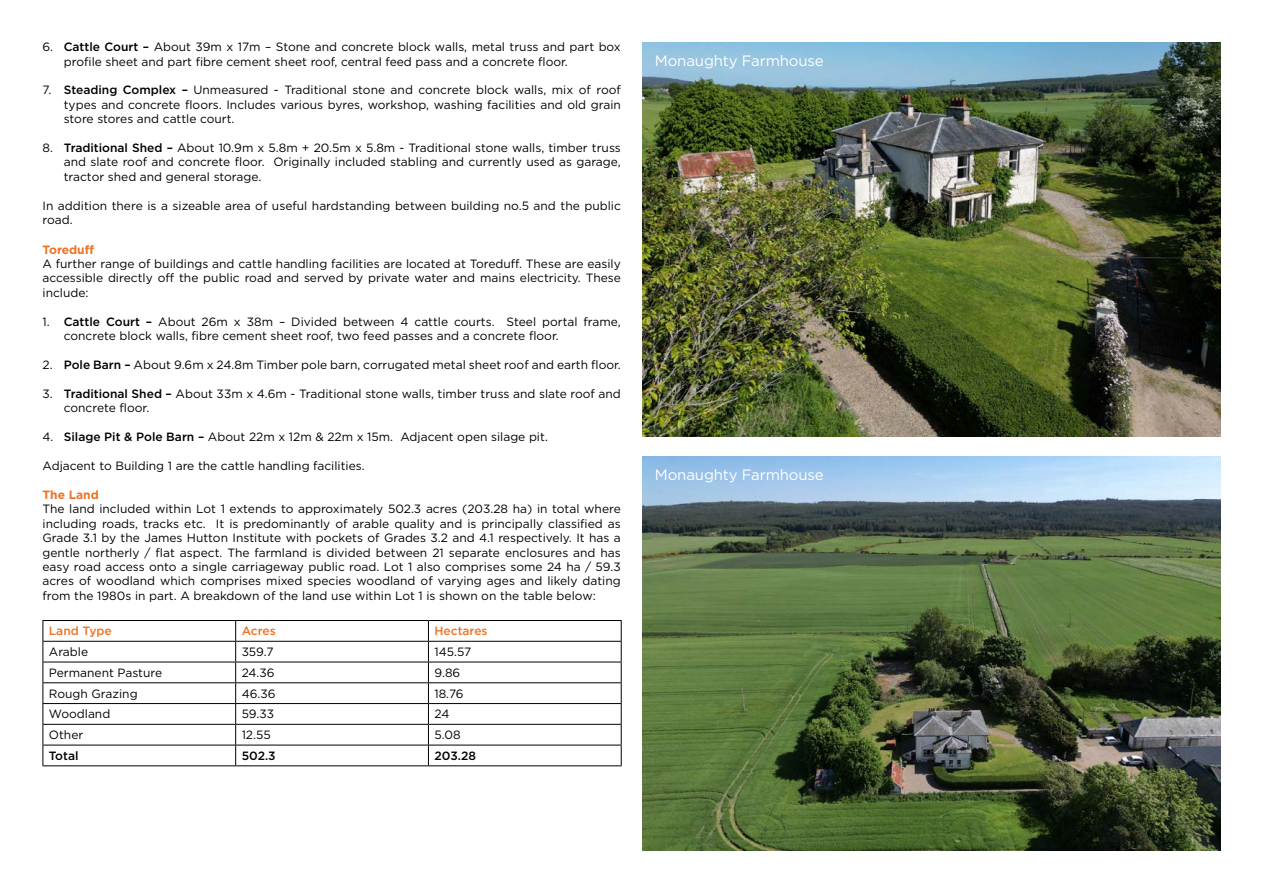
<style>
.page{position:relative;width:1263px;height:893px;background:#fff}
.page>*{position:absolute;margin:0;border:0;box-sizing:border-box;transform-origin:0 0}
.Body_Text{font:15px "Gotham HTF";letter-spacing:-.01em;color:#fff}
.Body_Text-2{font:12px/14.4px "Gotham HTF";color:#000}
.Body_Text-3{font:500 12px "Gotham HTF";color:#ec7326}
.Body_Text-4{font:500 12px "Gotham HTF";color:#000}
.Headings_Text{font:700 12px "Gotham HTF";color:#ec7326}
.s1{font-weight:500}
</style>
<div class="page">
<hr style="left:43px;top:620px;width:193px;height:1px;background:#000">
<hr style="left:236px;top:620px;width:192px;height:1px;background:#000">
<hr style="left:428px;top:620px;width:194px;height:1px;background:#000">
<hr style="left:43px;top:641px;width:193px;height:1px;background:#000">
<hr style="left:236px;top:641px;width:192px;height:1px;background:#000">
<hr style="left:428px;top:641px;width:194px;height:1px;background:#000">
<hr style="left:43px;top:662px;width:193px;height:1px;background:#000">
<hr style="left:236px;top:662px;width:192px;height:1px;background:#000">
<hr style="left:428px;top:662px;width:194px;height:1px;background:#000">
<hr style="left:43px;top:682px;width:193px;height:1px;background:#000">
<hr style="left:236px;top:682px;width:192px;height:1px;background:#000">
<hr style="left:428px;top:682px;width:194px;height:1px;background:#000">
<hr style="left:43px;top:703px;width:193px;height:1px;background:#000">
<hr style="left:236px;top:703px;width:192px;height:1px;background:#000">
<hr style="left:428px;top:703px;width:194px;height:1px;background:#000">
<hr style="left:43px;top:724px;width:193px;height:1px;background:#000">
<hr style="left:236px;top:724px;width:192px;height:1px;background:#000">
<hr style="left:428px;top:724px;width:194px;height:1px;background:#000">
<hr style="left:43px;top:745px;width:193px;height:1px;background:#000">
<svg style="left:43px;top:621px;width:1px;height:144px"></svg>
<hr style="left:236px;top:745px;width:192px;height:1px;background:#000">
<svg style="left:235px;top:621px;width:1px;height:144px"></svg>
<hr style="left:428px;top:745px;width:194px;height:1px;background:#000">
<svg style="left:428px;top:621px;width:1px;height:144px"></svg>
<svg style="left:621px;top:621px;width:1px;height:144px"></svg>
<hr style="left:43px;top:765px;width:193px;height:1px;background:#000">
<hr style="left:236px;top:765px;width:192px;height:1px;background:#000">
<hr style="left:428px;top:765px;width:194px;height:1px;background:#000">
<img style="left:642px;top:457px;width:578px;height:393px">
<img style="left:642px;top:43px;width:578px;height:393px">
<p class="Body_Text-2" style="left:64px;top:40px;width:559px;text-indent:-21px">6. <span class="s1">Cattle Court –</span> About 39m x 17m – Stone and concrete block walls, metal truss and part box profile sheet and part fibre cement sheet roof, central feed pass and a concrete floor.</p>
<p class="Body_Text-2" style="left:64px;top:83px;width:559px;text-align:justify;text-indent:-21px">7. <span class="s1">Steading Complex –</span> Unmeasured - Traditional stone and concrete block walls, mix of roof types and concrete floors. Includes various byres, workshop, washing facilities and old grain store stores and cattle court.</p>
<p class="Body_Text-2" style="left:64px;top:140px;width:559px;text-align:justify;text-indent:-21px">8. <span class="s1">Traditional Shed –</span> About 10.9m x 5.8m + 20.5m x 5.8m - Traditional stone walls, timber truss and slate roof and concrete floor. Originally included stabling and currently used as garage, tractor shed and general storage.</p>
<p class="Body_Text-2" style="left:43px;top:198px;width:580px">In addition there is a sizeable area of useful hardstanding between building no.5 and the public road.</p>
<p class="Headings_Text" style="left:43px;top:242px;width:53px">Toreduff</p>
<p class="Body_Text-2" style="left:43px;top:256px;width:580px;text-align:justify">A further range of buildings and cattle handling facilities are located at Toreduff. These are easily accessible directly off the public road and served by private water and mains electricity. These include:</p>
<p class="Body_Text-2" style="left:64px;top:314px;width:558px;text-indent:-21px">1. <span class="s1">Cattle Court –</span> About 26m x 38m – Divided between 4 cattle courts. Steel portal frame, concrete block walls, fibre cement sheet roof, two feed passes and a concrete floor.</p>
<p class="Body_Text-2" style="left:43px;top:357px;width:580px">2. <span class="s1">Pole Barn –</span> About 9.6m x 24.8m Timber pole barn, corrugated metal sheet roof and earth floor.</p>
<p class="Body_Text-2" style="left:64px;top:386px;width:559px;text-indent:-21px">3. <span class="s1">Traditional Shed –</span> About 33m x 4.6m - Traditional stone walls, timber truss and slate roof and concrete floor.</p>
<p class="Body_Text-2" style="left:43px;top:429px;width:507px">4. <span class="s1">Silage Pit &amp; Pole Barn –</span> About 22m x 12m &amp; 22m x 15m. Adjacent open silage pit.</p>
<p class="Body_Text-2" style="left:43px;top:458px;width:324px">Adjacent to Building 1 are the cattle handling facilities.</p>
<p class="Headings_Text" style="left:43px;top:488px;width:58px">The Land</p>
<p class="Body_Text-2" style="left:43px;top:502px;width:580px;text-align:justify">The land included within Lot 1 extends to approximately 502.3 acres (203.28 ha) in total where including roads, tracks etc. It is predominantly of arable quality and is principally classified as Grade 3.1 by the James Hutton Institute with pockets of Grades 3.2 and 4.1 respectively. It has a gentle northerly / flat aspect. The farmland is divided between 21 separate enclosures and has easy road access onto a single carriageway public road. Lot 1 also comprises some 24 ha / 59.3 acres of woodland which comprises mixed species woodland of varying ages and likely dating from the 1980s in part. A breakdown of the land use within Lot 1 is shown on the table below:</p>
<p class="Body_Text-3" style="left:49px;top:624px;width:64px">Land Type</p>
<p class="Body_Text-3" style="left:242px;top:624px;width:36px">Acres</p>
<p class="Body_Text-3" style="left:434px;top:624px;width:55px">Hectares</p>
<p class="Body_Text-2" style="left:49px;top:644px;width:41px">Arable</p>
<p class="Body_Text-2" style="left:242px;top:644px;width:34px">359.7</p>
<p class="Body_Text-2" style="left:434px;top:644px;width:38px">145.57</p>
<p class="Body_Text-2" style="left:49px;top:665px;width:115px">Permanent Pasture</p>
<p class="Body_Text-2" style="left:242px;top:665px;width:34px">24.36</p>
<p class="Body_Text-2" style="left:434px;top:665px;width:27px">9.86</p>
<p class="Body_Text-2" style="left:49px;top:686px;width:90px">Rough Grazing</p>
<p class="Body_Text-2" style="left:242px;top:686px;width:35px">46.36</p>
<p class="Body_Text-2" style="left:434px;top:686px;width:31px">18.76</p>
<p class="Body_Text-2" style="left:49px;top:707px;width:63px">Woodland</p>
<p class="Body_Text-2" style="left:242px;top:707px;width:34px">59.33</p>
<p class="Body_Text-2" style="left:434px;top:707px;width:16px">24</p>
<p class="Body_Text-2" style="left:49px;top:727px;width:36px">Other</p>
<p class="Body_Text-2" style="left:242px;top:727px;width:31px">12.55</p>
<p class="Body_Text-2" style="left:434px;top:727px;width:28px">5.08</p>
<p class="Body_Text-4" style="left:49px;top:749px;width:31px">Total</p>
<p class="Body_Text-4" style="left:242px;top:749px;width:36px">502.3</p>
<p class="Body_Text-4" style="left:434px;top:749px;width:43px">203.28</p>
<p class="Body_Text" style="left:655px;top:53px;width:170px">Monaughty Farmhouse</p>
<p class="Body_Text" style="left:655px;top:467px;width:170px">Monaughty Farmhouse</p>
</div>
